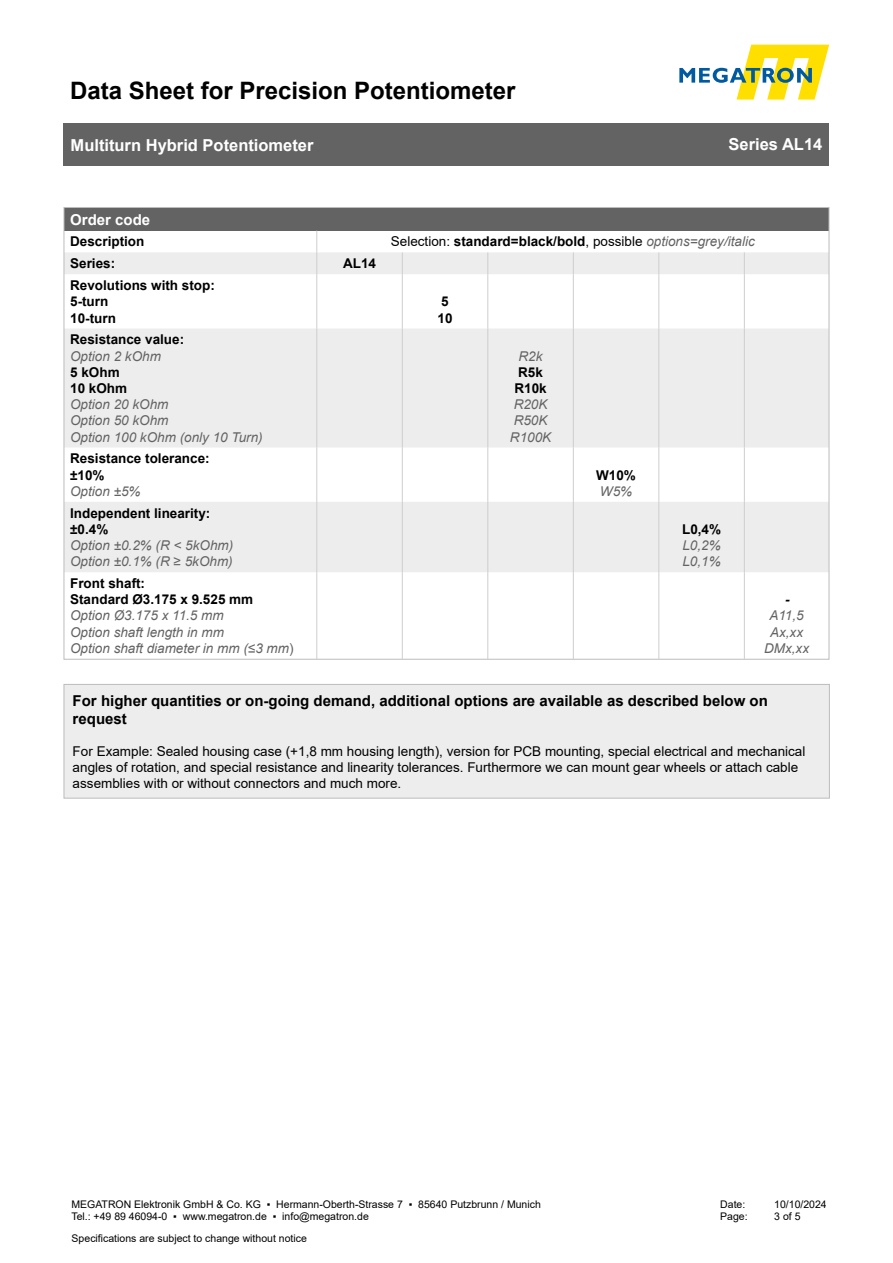
<style>
.page{position:relative;width:893px;height:1263px;background:#fff}
.page>*{position:absolute;margin:0;border:0;box-sizing:border-box;transform-origin:0 0}
.t1{font:700 24px "Arial";color:#000}
.t2{font:700 16.5px "Arial";color:#fff}
.t3{font:700 15px/18px "Arial";color:#000}
.t4{font:700 15px "Arial";color:#fff}
.t5{font:13.5px/16.2px "Arial";color:#000}
.t6{font:italic 13.5px "Arial";color:#646363}
.t7{font:700 13.5px "Arial";color:#000}
.t8{font:italic 700 13.5px "Arial";color:#000}
.t9{font:10.5px/12.6px "Arial";color:#000}
.s1{font-weight:700}
.s2{font-style:italic;color:#646363}
.s3{font-style:normal}
</style>
<div class="page">
<svg style="left:679px;top:45px;width:150px;height:55px"></svg>
<div style="left:64px;top:123px;width:765px;height:43px;background:#646363"></div>
<div style="left:64px;top:208px;width:765px;height:23px;background:#646363"></div>
<svg style="left:66px;top:252px;width:761px;height:320px;fill:#ededed"></svg>
<svg style="left:317px;top:231px;width:1px;height:43px"></svg>
<svg style="left:402px;top:252px;width:1px;height:22px"></svg>
<svg style="left:488px;top:252px;width:1px;height:22px"></svg>
<svg style="left:573px;top:252px;width:1px;height:22px"></svg>
<svg style="left:659px;top:252px;width:1px;height:22px"></svg>
<svg style="left:744px;top:252px;width:1px;height:22px"></svg>
<hr style="left:317px;top:274px;width:1px;height:54px;background:#cecece">
<hr style="left:402px;top:274px;width:1px;height:54px;background:#cecece">
<hr style="left:488px;top:274px;width:1px;height:54px;background:#cecece">
<hr style="left:573px;top:274px;width:1px;height:54px;background:#cecece">
<hr style="left:659px;top:274px;width:1px;height:54px;background:#cecece">
<hr style="left:744px;top:274px;width:1px;height:54px;background:#cecece">
<hr style="left:317px;top:328px;width:1px;height:119px;background:#cecece">
<hr style="left:402px;top:328px;width:1px;height:119px;background:#cecece">
<hr style="left:488px;top:328px;width:1px;height:119px;background:#cecece">
<hr style="left:573px;top:328px;width:1px;height:119px;background:#cecece">
<hr style="left:659px;top:328px;width:1px;height:119px;background:#cecece">
<hr style="left:744px;top:328px;width:1px;height:119px;background:#cecece">
<hr style="left:317px;top:447px;width:1px;height:55px;background:#cecece">
<hr style="left:402px;top:447px;width:1px;height:55px;background:#cecece">
<hr style="left:488px;top:447px;width:1px;height:55px;background:#cecece">
<hr style="left:573px;top:447px;width:1px;height:55px;background:#cecece">
<hr style="left:659px;top:447px;width:1px;height:55px;background:#cecece">
<hr style="left:744px;top:447px;width:1px;height:55px;background:#cecece">
<hr style="left:317px;top:502px;width:1px;height:70px;background:#cecece">
<hr style="left:402px;top:502px;width:1px;height:70px;background:#cecece">
<hr style="left:488px;top:502px;width:1px;height:70px;background:#cecece">
<hr style="left:573px;top:502px;width:1px;height:70px;background:#cecece">
<hr style="left:659px;top:502px;width:1px;height:70px;background:#cecece">
<hr style="left:744px;top:502px;width:1px;height:70px;background:#cecece">
<hr style="left:317px;top:572px;width:1px;height:87px;background:#cecece">
<hr style="left:402px;top:572px;width:1px;height:87px;background:#cecece">
<hr style="left:488px;top:572px;width:1px;height:87px;background:#cecece">
<hr style="left:573px;top:572px;width:1px;height:87px;background:#cecece">
<hr style="left:659px;top:572px;width:1px;height:87px;background:#cecece">
<hr style="left:744px;top:572px;width:1px;height:87px;background:#cecece">
<div style="left:64px;top:684px;width:766px;height:114px;background:#ededed"></div>
<h1 class="t1" style="left:70px;top:73px;width:447px">Data Sheet for Precision Potentiometer</h1>
<p class="t2" style="left:71px;top:133px;width:244px">Multiturn Hybrid Potentiometer</p>
<p class="t2" style="left:728px;top:133px;width:95px">Series AL14</p>
<p class="t4" style="left:70px;top:209px;width:82px">Order code</p>
<p class="t7" style="left:70px;top:232px;width:76px">Description</p>
<p class="t5" style="left:391px;top:233px;width:365px">Selection: <span class="s1">standard=black/bold</span>, possible <span class="s2">options=grey/italic</span></p>
<p class="t7" style="left:70px;top:254px;width:47px">Series:</p>
<p class="t7" style="left:343px;top:254px;width:35px">AL14</p>
<p class="t7" style="left:70px;top:276px;width:146px">Revolutions with stop:</p>
<p class="t7" style="left:70px;top:292px;width:40px">5-turn</p>
<p class="t7" style="left:70px;top:308px;width:47px">10-turn</p>
<p class="t7" style="left:441px;top:292px;width:9px">5</p>
<p class="t7" style="left:438px;top:308px;width:17px">10</p>
<p class="t7" style="left:70px;top:330px;width:116px">Resistance value:</p>
<p class="t6" style="left:70px;top:347px;width:92px">Option 2 kOhm</p>
<p class="t7" style="left:70px;top:362px;width:51px">5 kOhm</p>
<p class="t7" style="left:70px;top:379px;width:59px">10 kOhm</p>
<p class="t6" style="left:70px;top:396px;width:100px">Option 20 kOhm</p>
<p class="t6" style="left:70px;top:412px;width:100px">Option 50 kOhm</p>
<p class="t6" style="left:70px;top:428px;width:194px">Option 100 kOhm (only 10 Turn)</p>
<p class="t7" style="left:70px;top:449px;width:141px">Resistance tolerance:</p>
<p class="t7" style="left:70px;top:465px;width:36px">±10%</p>
<p class="t6" style="left:70px;top:482px;width:72px">Option ±5%</p>
<p class="t7" style="left:70px;top:503px;width:142px">Independent linearity:</p>
<p class="t7" style="left:70px;top:519px;width:40px">±0.4%</p>
<p class="t6" style="left:70px;top:536px;width:165px">Option ±0.2% (R &lt; 5kOhm)</p>
<p class="t6" style="left:70px;top:553px;width:164px">Option ±0.1% (R <span class="s3">≥</span> 5kOhm)</p>
<p class="t6" style="left:519px;top:347px;width:26px">R2k</p>
<p class="t7" style="left:518px;top:362px;width:26px">R5k</p>
<p class="t7" style="left:514px;top:379px;width:34px">R10k</p>
<p class="t6" style="left:514px;top:396px;width:35px">R20K</p>
<p class="t6" style="left:514px;top:412px;width:35px">R50K</p>
<p class="t6" style="left:510px;top:428px;width:43px">R100K</p>
<p class="t7" style="left:596px;top:465px;width:41px">W10%</p>
<p class="t6" style="left:600px;top:482px;width:34px">W5%</p>
<p class="t7" style="left:682px;top:519px;width:41px">L0,4%</p>
<p class="t6" style="left:682px;top:536px;width:40px">L0,2%</p>
<p class="t6" style="left:682px;top:553px;width:40px">L0,1%</p>
<p class="t7" style="left:70px;top:574px;width:76px">Front shaft:</p>
<p class="t7" style="left:70px;top:590px;width:185px">Standard Ø3.175 x 9.525 mm</p>
<p class="t6" style="left:70px;top:607px;width:155px">Option Ø3.175 x 11.5 mm</p>
<p class="t6" style="left:70px;top:623px;width:155px">Option shaft length in mm</p>
<p class="t6" style="left:70px;top:639px;width:225px">Option shaft diameter in mm (≤3 mm<span class="s3">)</span></p>
<p class="t8" style="left:784px;top:590px;width:10px">-</p>
<p class="t6" style="left:769px;top:607px;width:36px">A11,5</p>
<p class="t6" style="left:770px;top:623px;width:35px">Ax,xx</p>
<p class="t6" style="left:764px;top:639px;width:46px">DMx,xx</p>
<p class="t3" style="left:73px;top:691px;width:697px">For higher quantities or on-going demand, additional options are available as described below on request</p>
<p class="t5" style="left:73px;top:743px;width:734px">For Example: Sealed housing case (+1,8 mm housing length), version for PCB mounting, special electrical and mechanical angles of rotation, and special resistance and linearity tolerances. Furthermore we can mount gear wheels or attach cable assemblies with or without connectors and much more.</p>
<p class="t9" style="left:71px;top:1198px;width:471px">MEGATRON Elektronik GmbH &amp; Co. KG ▪ Hermann-Oberth-Strasse 7 ▪ 85640 Putzbrunn / Munich<br>Tel.: +49 89 46094-0 ▪ www.megatron.de ▪ info@megatron.de</p>
<p class="t9" style="left:720px;top:1198px;width:27px">Date:</p>
<p class="t9" style="left:774px;top:1198px;width:54px">10/10/2024</p>
<p class="t9" style="left:720px;top:1210px;width:29px">Page:</p>
<p class="t9" style="left:774px;top:1210px;width:28px">3 of 5</p>
<p class="t9" style="left:72px;top:1232px;width:237px">Specifications are subject to change without notice</p>
</div>
